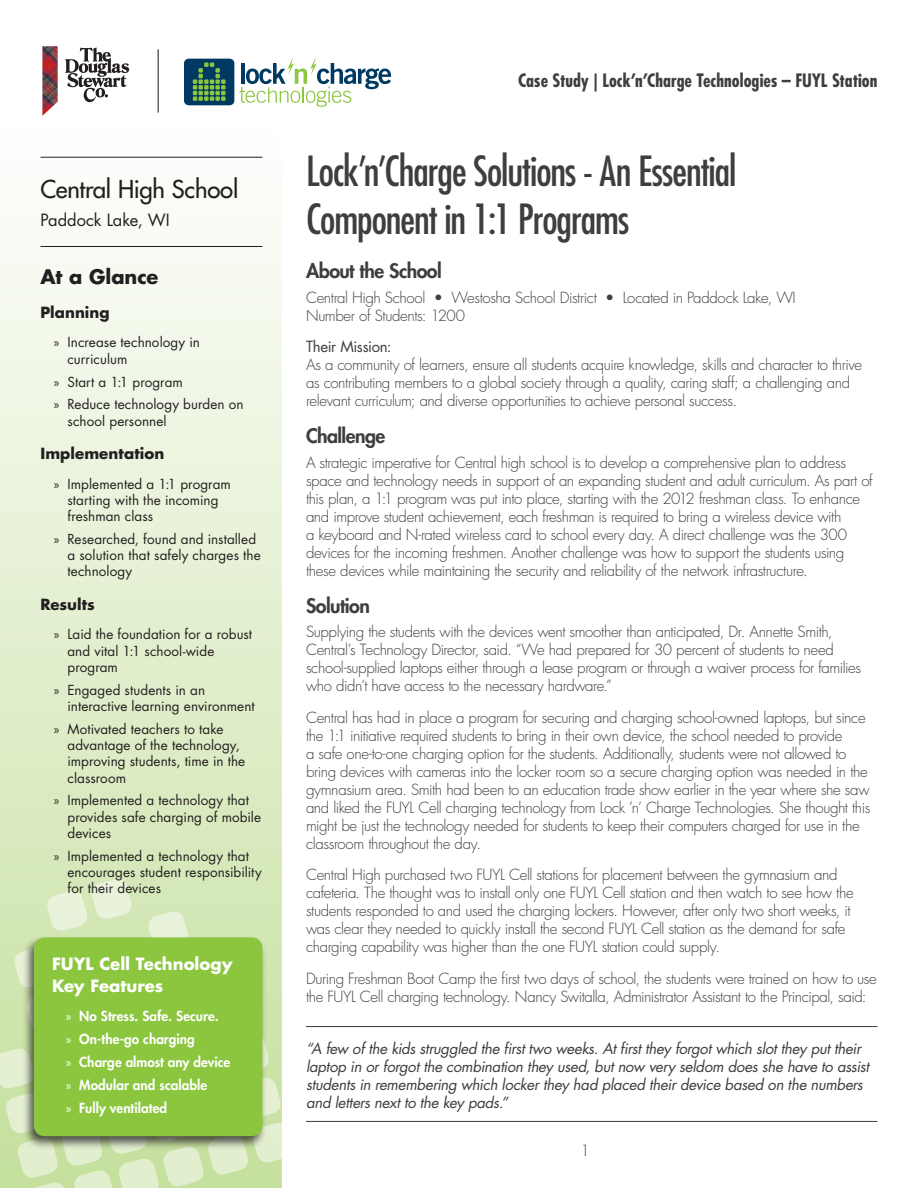
<style>
.page{position:relative;width:918px;height:1188px;background:#fff}
.page>*{position:absolute;margin:0;border:0;box-sizing:border-box;transform-origin:0 0}
.t1{font:condensed 40.5px/48px "Futura";letter-spacing:-.025em;color:#3e3e3f}
.t2{font:24px "Futura";letter-spacing:-.01em;color:#231f20}
.t3{font:800 19.5px "Futura";letter-spacing:-.025em;color:#3e3e3f}
.t4{font:700 19.5px "Futura";letter-spacing:-.005em;color:#231f20}
.t5{font:700 condensed 18px "Futura";color:#3e3e3f}
.t6{font:700 16.5px/21.6px "Futura";color:#fff}
.t7{font:16.5px "Futura";color:#231f20}
.t8{font:300 15px/18px "Futura";letter-spacing:-.025em;color:#3e3e3f}
.t9{font:italic 15px/18px "Futura";letter-spacing:-.02em;color:#3e3e3f}
.t10{font:700 15px "Futura";color:#231f20}
.t11{font:15px "Futura";letter-spacing:-.02em;color:#3e3e3f}
.t12{font:13.5px/16.2px "Futura";letter-spacing:.005em;color:#231f20}
.t13{font:800 13.5px/23px "Futura";letter-spacing:.005em;color:#fff}
.s1{font-family:"Myriad Pro"}
.s2{font-family:"Myriad Pro";font-weight:400}
</style>
<div class="page">
<div style="left:184px;top:59px;width:50px;height:46px;background:#003a62;border-radius:5px"></div>
<svg style="left:193px;top:62px;width:33px;height:39px"></svg>
<svg style="left:239px;top:58px;width:152px;height:49px"></svg>
<img style="left:42px;top:46px;width:16px;height:70px">
<svg style="left:65px;top:47px;width:64px;height:55px"></svg>
<hr style="left:158px;top:49px;width:1px;height:64px;background:#231f20">
<svg style="left:0;top:156px;width:282px;height:722px"></svg>
<hr style="left:306px;top:1026px;width:572px;height:1px;background:#3e3e3f">
<hr style="left:306px;top:1121px;width:572px;height:1px;background:#3e3e3f">
<svg style="left:0;top:878px;width:282px;height:310px;background:#d5e8b9"></svg>
<hr style="left:40px;top:157px;width:222px;height:1px;background:#231f20">
<hr style="left:40px;top:246px;width:222px;height:1px;background:#231f20">
<div style="left:22px;top:935px;width:246px;height:216px;background:#231f20;opacity:.75"></div>
<div style="left:34px;top:937px;width:228px;height:199px;background:#8bc63e;border-radius:11px"></div>
<h2 class="t2" style="left:40px;top:174px;width:199px">Central High School</h2>
<p class="t7" style="left:40px;top:208px;width:131px">Paddock Lake, WI</p>
<h3 class="t4" style="left:40px;top:263px;width:119px">At a Glance</h3>
<p class="t10" style="left:40px;top:302px;width:70px">Planning</p>
<p class="t12" style="left:67px;top:334px;width:134px;text-indent:-14px"><span class="s1">»</span> Increase technology in curriculum</p>
<p class="t12" style="left:54px;top:370px;width:191px;line-height:23px"><span class="s1">»</span> Start a 1:1 program<br><span class="s1">»</span> Reduce technology burden on</p>
<p class="t12" style="left:67px;top:412px;width:101px">school personnel</p>
<p class="t10" style="left:40px;top:443px;width:125px">Implementation</p>
<p class="t12" style="left:67px;top:475px;width:165px;text-indent:-14px"><span class="s1">»</span> Implemented a 1:1 program starting with the incoming freshman class</p>
<p class="t12" style="left:67px;top:531px;width:195px;text-indent:-14px"><span class="s1">»</span> Researched, found and installed a solution that safely charges the technology</p>
<p class="t10" style="left:40px;top:594px;width:56px">Results</p>
<p class="t12" style="left:67px;top:626px;width:186px;text-indent:-14px"><span class="s1">»</span> Laid the foundation for a robust and vital 1:1 school-wide program</p>
<p class="t12" style="left:67px;top:682px;width:189px;text-indent:-14px"><span class="s1">»</span> Engaged students in an interactive learning environment</p>
<p class="t12" style="left:67px;top:721px;width:179px;text-indent:-14px"><span class="s1">»</span> Motivated teachers to take advantage of the technology, improving students, time in the classroom</p>
<p class="t12" style="left:67px;top:792px;width:195px;text-indent:-14px"><span class="s1">»</span> Implemented a technology that provides safe charging of mobile devices</p>
<p class="t12" style="left:67px;top:848px;width:196px;text-indent:-14px"><span class="s1">»</span> Implemented a technology that encourages student responsibility for their devices</p>
<p class="t6" style="left:52px;top:953px;width:182px">FUYL Cell Technology<br>Key Features</p>
<p class="t13" style="left:66px;top:1005px;width:166px"><span class="s2">»</span> No Stress. Safe. Secure.<br><span class="s2">»</span> On-the-go charging<br><span class="s2">»</span> Charge almost any device <span class="s2">»</span> Modular and scalable<br><span class="s2">»</span> Fully ventilated</p>
<p class="t5" style="left:518px;top:68px;width:361px">Case Study | Lock’n’Charge Technologies – FUYL Station</p>
<h1 class="t1" style="left:306px;top:147px;width:432px">Lock’n’Charge Solutions - An Essential<br>Component in 1:1 Programs</h1>
<h3 class="t3" style="left:306px;top:258px;width:137px">About the School</h3>
<p class="t8" style="left:306px;top:288px;width:491px">Central High School • Westosha School District • Located in Paddock Lake, WI<br>Number of Students: 1200</p>
<p class="t11" style="left:306px;top:336px;width:87px">Their Mission:</p>
<p class="t8" style="left:306px;top:356px;width:558px">As a community of learners, ensure all students acquire knowledge, skills and character to thrive as contributing members to a global society through a quality, caring staff; a challenging and relevant curriculum; and diverse opportunities to achieve personal success.</p>
<h3 class="t3" style="left:306px;top:423px;width:81px">Challenge</h3>
<p class="t8" style="left:306px;top:454px;width:568px">A strategic imperative for Central high school is to develop a comprehensive plan to address space and technology needs in support of an expanding student and adult curriculum. As part of this plan, a 1:1 program was put into place, starting with the 2012 freshman class. To enhance and improve student achievement, each freshman is required to bring a wireless device with<br>a keyboard and N-rated wireless card to school every day. A direct challenge was the 300 devices for the incoming freshmen. Another challenge was how to support the students using these devices while maintaining the security and reliability of the network infrastructure.</p>
<h3 class="t3" style="left:306px;top:593px;width:65px">Solution</h3>
<p class="t8" style="left:306px;top:623px;width:557px">Supplying the students with the devices went smoother than anticipated, Dr. Annette Smith, Central’s Technology Director, said. “We had prepared for 30 percent of students to need school-supplied laptops either through a lease program or through a waiver process for families who didn’t have access to the necessary hardware.”</p>
<p class="t8" style="left:306px;top:709px;width:566px">Central has had in place a program for securing and charging school-owned laptops, but since the 1:1 initiative required students to bring in their own device, the school needed to provide<br>a safe one-to-one charging option for the students. Additionally, students were not allowed to bring devices with cameras into the locker room so a secure charging option was needed in the gymnasium area. Smith had been to an education trade show earlier in the year where she saw and liked the FUYL Cell charging technology from Lock ’n’ Charge Technologies. She thought this might be just the technology needed for students to keep their computers charged for use in the classroom throughout the day.</p>
<p class="t8" style="left:306px;top:866px;width:549px">Central High purchased two FUYL Cell stations for placement between the gymnasium and cafeteria. The thought was to install only one FUYL Cell station and then watch to see how the students responded to and used the charging lockers. However, after only two short weeks, it was clear they needed to quickly install the second FUYL Cell station as the demand for safe charging capability was higher than the one FUYL station could supply.</p>
<p class="t8" style="left:306px;top:970px;width:572px">During Freshman Boot Camp the first two days of school, the students were trained on how to use the FUYL Cell charging technology. Nancy Switalla, Administrator Assistant to the Principal, said:</p>
<p class="t9" style="left:306px;top:1039px;width:565px">“A few of the kids struggled the first two weeks. At first they forgot which slot they put their laptop in or forgot the combination they used, but now very seldom does she have to assist students in remembering which locker they had placed their device based on the numbers and letters next to the key pads.”</p>
<p class="t8" style="left:580px;top:1142px;width:11px">1</p>
</div>
